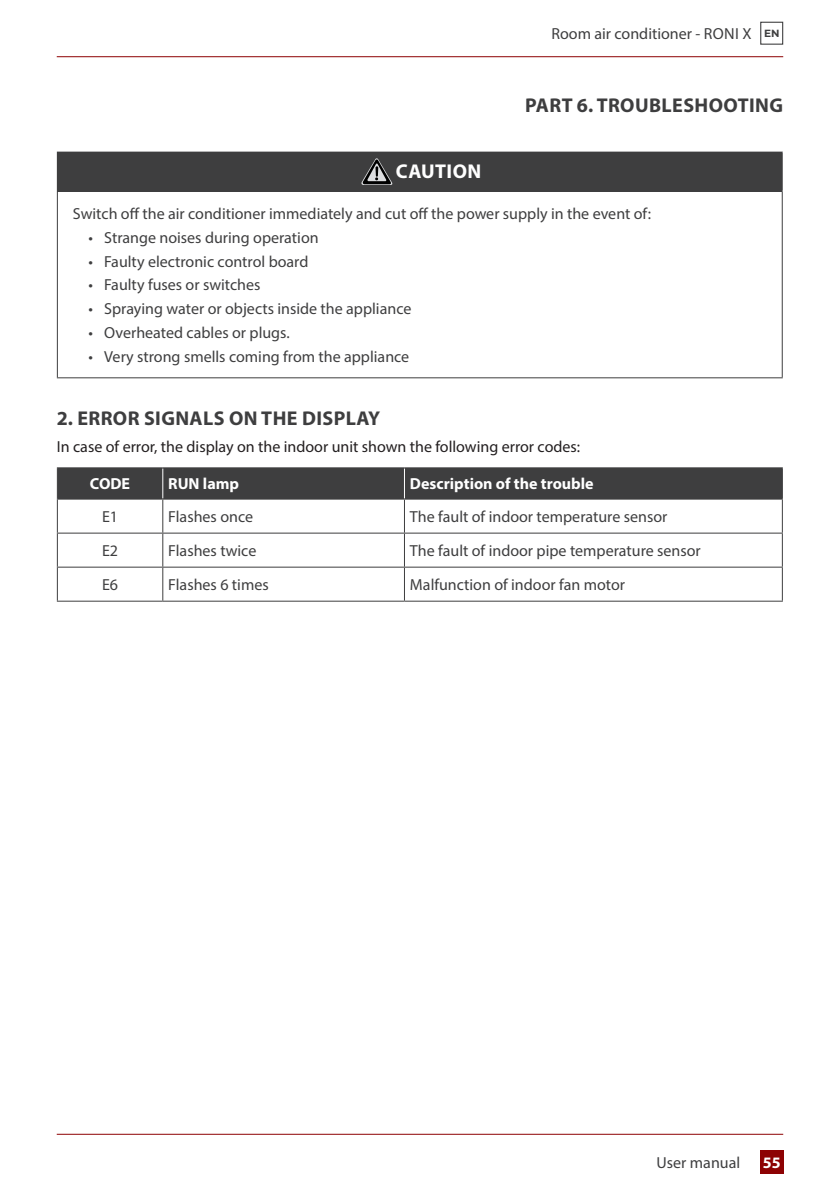
<style>
.page{position:relative;width:840px;height:1191px;background:#fff}
.page>*{position:absolute;margin:0;border:0;box-sizing:border-box;transform-origin:0 0}
.t1{font:700 20px "Myriad Pro";letter-spacing:.02em;color:#3e3e3f}
.t2{font:700 20px "Myriad Pro";letter-spacing:.02em;color:#fff}
.t3{font:16px "Myriad Pro";color:#3e3e3f}
.t4{font:16px "Myriad Pro";color:#231f20}
.t5{font:700 16px "Myriad Pro";color:#fff}
.s1{font-family:"Montserrat";font-weight:700;font-size:10.4px}
</style>
<div class="page">
<div style="left:759px;top:1151px;width:23px;height:23px;background:#8d0203"></div>
<hr style="left:57px;top:1133px;width:725px;height:1px;background:#8d0203">
<hr style="left:57px;top:56px;width:725px;height:1px;background:#8d0203">
<div style="left:759px;top:22px;width:23px;height:23px;border:1px solid #3e3e3f"></div>
<div style="left:58px;top:468px;width:723px;height:30px;background:#3e3e3f"></div>
<hr style="left:162px;top:468px;width:1px;height:30px;background:#fff">
<hr style="left:404px;top:468px;width:1px;height:30px;background:#fff">
<hr style="left:57px;top:468px;width:1px;height:30px;background:#3e3e3f">
<hr style="left:57px;top:467px;width:106px;height:1px;background:#3e3e3f">
<hr style="left:163px;top:467px;width:241px;height:1px;background:#3e3e3f">
<hr style="left:404px;top:467px;width:378px;height:1px;background:#3e3e3f">
<hr style="left:781px;top:468px;width:1px;height:30px;background:#3e3e3f">
<hr style="left:57px;top:499px;width:1px;height:33px;background:#3e3e3f">
<hr style="left:57px;top:533px;width:1px;height:33px;background:#3e3e3f">
<hr style="left:57px;top:567px;width:1px;height:33px;background:#3e3e3f">
<hr style="left:57px;top:498px;width:106px;height:1px;background:#3e3e3f">
<hr style="left:163px;top:498px;width:241px;height:1px;background:#3e3e3f">
<hr style="left:404px;top:498px;width:378px;height:1px;background:#3e3e3f">
<hr style="left:162px;top:499px;width:1px;height:33px;background:#3e3e3f">
<hr style="left:404px;top:499px;width:1px;height:33px;background:#3e3e3f">
<hr style="left:781px;top:499px;width:1px;height:33px;background:#3e3e3f">
<hr style="left:162px;top:533px;width:1px;height:33px;background:#3e3e3f">
<hr style="left:404px;top:533px;width:1px;height:33px;background:#3e3e3f">
<hr style="left:781px;top:533px;width:1px;height:33px;background:#3e3e3f">
<hr style="left:162px;top:567px;width:1px;height:33px;background:#3e3e3f">
<hr style="left:404px;top:567px;width:1px;height:33px;background:#3e3e3f">
<hr style="left:781px;top:567px;width:1px;height:33px;background:#3e3e3f">
<hr style="left:57px;top:532px;width:106px;height:1px;background:#3e3e3f">
<hr style="left:163px;top:532px;width:241px;height:1px;background:#3e3e3f">
<hr style="left:404px;top:532px;width:378px;height:1px;background:#3e3e3f">
<hr style="left:57px;top:566px;width:106px;height:1px;background:#3e3e3f">
<hr style="left:163px;top:566px;width:241px;height:1px;background:#3e3e3f">
<hr style="left:404px;top:566px;width:378px;height:1px;background:#3e3e3f">
<hr style="left:57px;top:600px;width:106px;height:1px;background:#3e3e3f">
<hr style="left:163px;top:600px;width:241px;height:1px;background:#3e3e3f">
<hr style="left:404px;top:600px;width:378px;height:1px;background:#3e3e3f">
<div style="left:57px;top:152px;width:724px;height:39px;background:#3e3e3f"></div>
<hr style="left:57px;top:152px;width:725px;height:1px;background:#3e3e3f">
<hr style="left:781px;top:153px;width:1px;height:38px;background:#3e3e3f">
<hr style="left:57px;top:192px;width:1px;height:185px;background:#3e3e3f">
<hr style="left:57px;top:191px;width:725px;height:1px;background:#3e3e3f">
<hr style="left:781px;top:192px;width:1px;height:185px;background:#3e3e3f">
<hr style="left:57px;top:377px;width:725px;height:1px;background:#3e3e3f">
<svg style="left:361px;top:158px;width:31px;height:27px"></svg>
<p class="t3" style="left:551px;top:24px;width:229px">Room air conditioner - RONI X <span class="s1">EN</span></p>
<p class="t1" style="left:525px;top:92px;width:259px">PART 6. TROUBLESHOOTING</p>
<p class="t2" style="left:395px;top:158px;width:87px">CAUTION</p>
<p class="t3" style="left:73px;top:203px;width:579px">Switch off the air conditioner immediately and cut off the power supply in the event of:</p>
<p class="t3" style="left:89px;top:227px;width:231px">• Strange noises during operation</p>
<p class="t3" style="left:89px;top:251px;width:221px">• Faulty electronic control board</p>
<p class="t3" style="left:89px;top:275px;width:173px">• Faulty fuses or switches</p>
<p class="t3" style="left:89px;top:299px;width:324px">• Spraying water or objects inside the appliance</p>
<p class="t3" style="left:89px;top:323px;width:202px">• Overheated cables or plugs.</p>
<p class="t3" style="left:89px;top:347px;width:322px">• Very strong smells coming from the appliance</p>
<p class="t1" style="left:57px;top:405px;width:324px">2. ERROR SIGNALS ON THE DISPLAY</p>
<p class="t4" style="left:57px;top:436px;width:524px">In case of error, the display on the indoor unit shown the following error codes:</p>
<p class="t5" style="left:90px;top:473px;width:42px">CODE</p>
<p class="t5" style="left:168px;top:473px;width:72px">RUN lamp</p>
<p class="t5" style="left:410px;top:473px;width:185px">Description of the trouble</p>
<p class="t3" style="left:102px;top:507px;width:18px">E1</p>
<p class="t3" style="left:168px;top:507px;width:86px">Flashes once</p>
<p class="t3" style="left:410px;top:507px;width:259px">The fault of indoor temperature sensor</p>
<p class="t3" style="left:102px;top:541px;width:18px">E2</p>
<p class="t3" style="left:168px;top:541px;width:90px">Flashes twice</p>
<p class="t3" style="left:410px;top:541px;width:292px">The fault of indoor pipe temperature sensor</p>
<p class="t3" style="left:102px;top:575px;width:18px">E6</p>
<p class="t3" style="left:168px;top:575px;width:102px">Flashes 6 times</p>
<p class="t3" style="left:410px;top:575px;width:216px">Malfunction of indoor fan motor</p>
<p class="t3" style="left:656px;top:1153px;width:85px">User manual</p>
<p class="t5" style="left:762px;top:1152px;width:19px">55</p>
</div>
